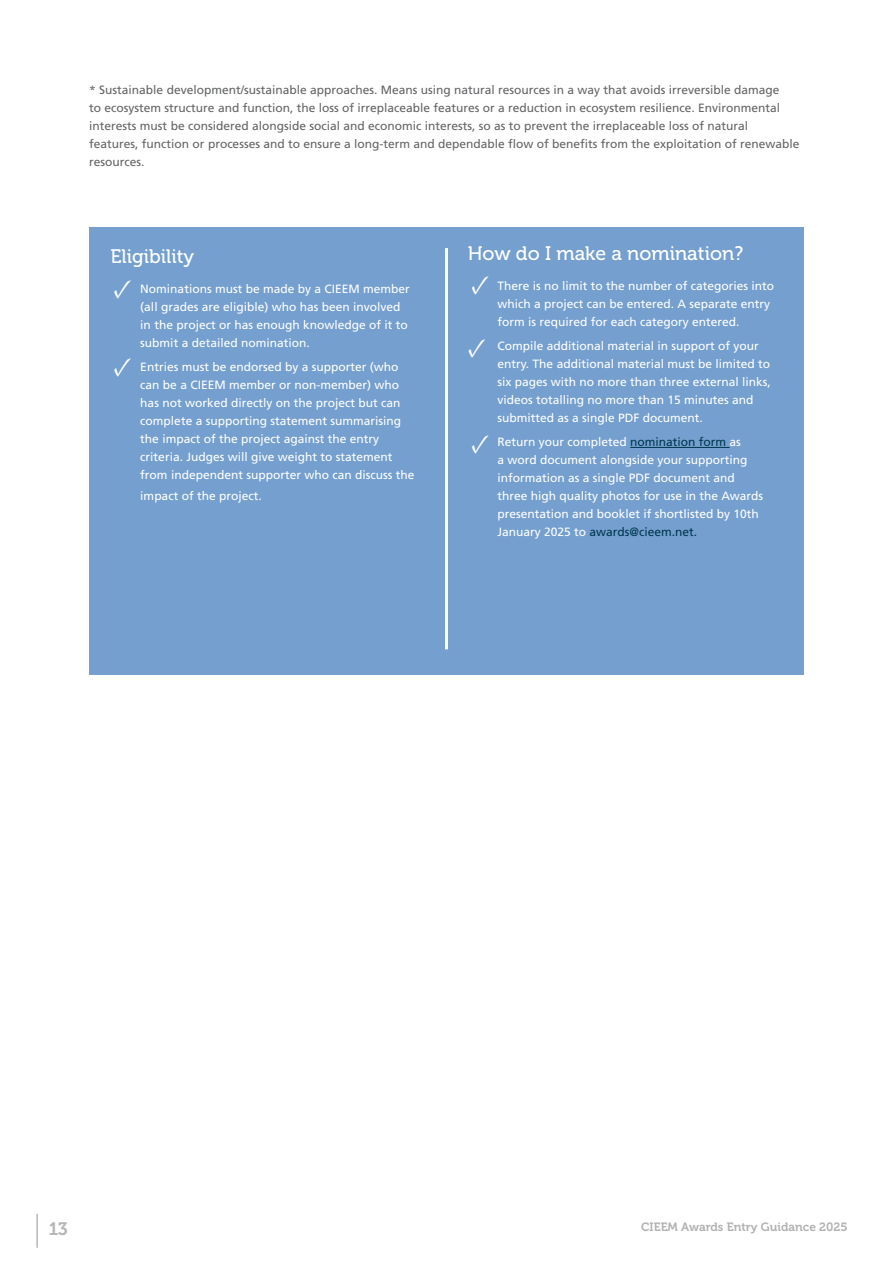
<style>
.page{position:relative;width:893px;height:1263px;background:#fff}
.page>*{position:absolute;margin:0;border:0;box-sizing:border-box;transform-origin:0 0}
.t1{font:27px "Minion Pro";color:#fff}
.t2{font:19.5px "Museo 500";color:#fff}
.t3{font:18px "Museo 700";color:#636466}
.t4{font:12px/18px "Frutiger LT Std";color:#fff}
.t5{font:12px/18px "Frutiger LT Std";color:#636466}
.t6{font:12px "Museo 700";color:#636466}
.s1{color:#00384f}
</style>
<div class="page">
<hr style="left:36px;top:1214px;width:2px;height:34px;background:#636466">
<div style="left:89px;top:227px;width:715px;height:448px;background:#749fce"></div>
<hr style="left:630px;top:447px;width:100px;height:1px;background:#00384f">
<hr style="left:445px;top:248px;width:3px;height:401px;background:#fff">
<p class="t5" style="left:89px;top:81px;width:712px">* Sustainable development/sustainable approaches. Means using natural resources in a way that avoids irreversible damage<br>to ecosystem structure and function, the loss of irreplaceable features or a reduction in ecosystem resilience. Environmental interests must be considered alongside social and economic interests, so as to prevent the irreplaceable loss of natural features, function or processes and to ensure a long-term and dependable flow of benefits from the exploitation of renewable resources.</p>
<h2 class="t2" style="left:111px;top:245px;width:85px">Eligibility</h2>
<p class="t4" style="left:140px;top:280px;width:271px">Nominations must be made by a CIEEM member (all grades are eligible) who has been involved in the project or has enough knowledge of it to submit a detailed nomination.</p>
<p class="t4" style="left:140px;top:358px;width:276px">Entries must be endorsed by a supporter (who can be a CIEEM member or non-member) who has not worked directly on the project but can complete a supporting statement summarising the impact of the project against the entry criteria. Judges will give weight to statement from independent supporter who can discuss the</p>
<p class="t4" style="left:140px;top:487px;width:123px">impact of the project.</p>
<h1 class="t1" style="left:114px;top:270px;width:20px">✓</h1>
<h1 class="t1" style="left:114px;top:348px;width:20px">✓</h1>
<h2 class="t2" style="left:468px;top:243px;width:277px">How do I make a nomination?</h2>
<p class="t4" style="left:497px;top:277px;width:278px">There is no limit to the number of categories into which a project can be entered. A separate entry form is required for each category entered.</p>
<p class="t4" style="left:497px;top:337px;width:275px">Compile additional material in support of your entry. The additional material must be limited to six pages with no more than three external links, videos totalling no more than 15 minutes and submitted as a single PDF document.</p>
<p class="t4" style="left:497px;top:433px;width:267px">Return your completed <span class="s1">nomination form</span> as<br>a word document alongside your supporting information as a single PDF document and three high quality photos for use in the Awards presentation and booklet if shortlisted by 10th January 2025 to <span class="s1">awards@cieem.net.</span></p>
<h1 class="t1" style="left:471px;top:266px;width:20px">✓</h1>
<h1 class="t1" style="left:468px;top:329px;width:20px">✓</h1>
<h1 class="t1" style="left:471px;top:426px;width:20px">✓</h1>
<h3 class="t3" style="left:48px;top:1219px;width:21px">13</h3>
<p class="t6" style="left:641px;top:1220px;width:208px">CIEEM Awards Entry Guidance 2025</p>
</div>
